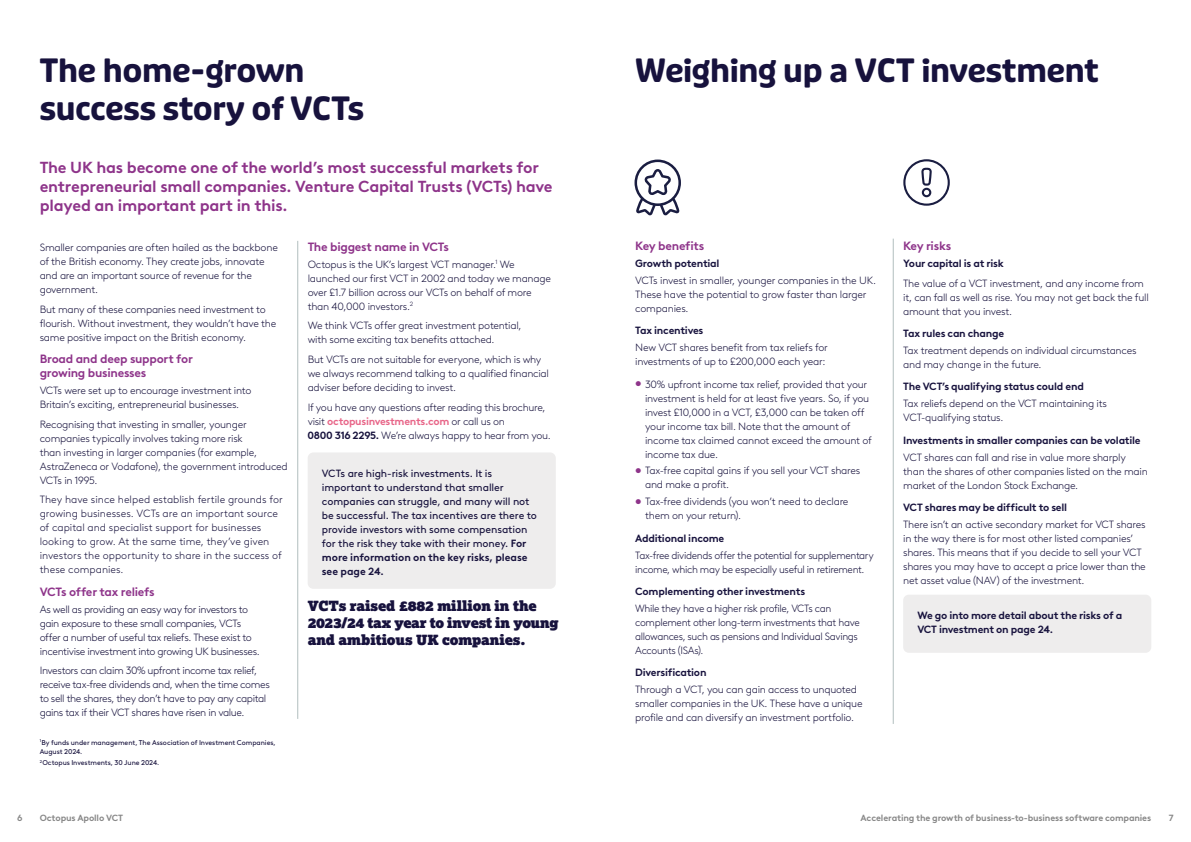
<style>
.page{position:relative;width:1191px;height:842px;background:#fff}
.page>*{position:absolute;margin:0;border:0;box-sizing:border-box;transform-origin:0 0}
.t1{font:700 32px/38px "Puffin Display Soft";letter-spacing:-.015em;color:#17123d}
.t2{font:700 16px/19px "Brown LL";letter-spacing:-.015em;color:#8e348a}
.t3{font:900 14px/17px "Lexia";letter-spacing:-.01em;color:#17123d}
.t4{font:700 12px/14px "Brown LL";letter-spacing:-.025em;color:#8e348a}
.t5{font:300 10.5px/14px "Brown LL";letter-spacing:-.025em;color:#17123d}
.t6{font:700 10.5px/14px "Brown LL";letter-spacing:-.025em;color:#17123d}
.t7{font:10.5px/14px "Brown LL";letter-spacing:-.01em;color:#17123d}
.t8{font:300 10.5px/14px "Brown LL";color:#17123d}
.t9{font:700 9px "Brown LL";letter-spacing:-.015em;color:#878787}
.t10{font:7px/9px "Brown LL";letter-spacing:-.005em;color:#17123d}
.s1{font-weight:700;color:#e86588}
.s2{font-weight:700}
.s3{color:#8e348a}
</style>
<div class="page">
<hr style="left:297px;top:241px;width:1px;height:478px;background:#b1bebe">
<div style="left:903px;top:595px;width:248px;height:58px;background:#eeeded;border-radius:6px"></div>
<hr style="left:893px;top:239px;width:1px;height:485px;background:#b1bebe">
<svg style="left:634px;top:160px;width:47px;height:55px"></svg>
<svg style="left:903px;top:159px;width:46px;height:47px"></svg>
<div style="left:308px;top:452px;width:248px;height:137px;background:#eeeded;border-radius:6px"></div>
<h1 class="t1" style="left:40px;top:53px;width:326px">The home-grown success story of VCTs</h1>
<h2 class="t2" style="left:40px;top:157px;width:514px">The UK has become one of the world’s most successful markets for entrepreneurial small companies. Venture Capital Trusts (VCTs) have played an important part in this.</h2>
<p class="t5" style="left:40px;top:240px;width:240px">Smaller companies are often hailed as the backbone of the British economy. They create jobs, innovate and are an important source of revenue for the government.</p>
<p class="t5" style="left:40px;top:301px;width:238px">But many of these companies need investment to flourish. Without investment, they wouldn’t have the same positive impact on the British economy.</p>
<p class="t4" style="left:40px;top:351px;width:155px">Broad and deep support for growing businesses</p>
<p class="t5" style="left:40px;top:383px;width:213px">VCTs were set up to encourage investment into<br>Britain’s exciting, entrepreneurial businesses.</p>
<p class="t5" style="left:40px;top:416px;width:250px">Recognising that investing in smaller, younger companies typically involves taking more risk<br>than investing in larger companies (for example, AstraZeneca or Vodafone), the government introduced VCTs in 1995.</p>
<p class="t8" style="left:40px;top:492px;width:244px">They have since helped establish fertile grounds for growing businesses. VCTs are an important source of capital and specialist support for businesses looking to grow. At the same time, they’ve given investors the opportunity to share in the success of these companies.</p>
<p class="t4" style="left:40px;top:583px;width:117px">VCTs offer tax reliefs</p>
<p class="t5" style="left:40px;top:601px;width:221px">As well as providing an easy way for investors to gain exposure to these small companies, VCTs offer a number of useful tax reliefs. These exist to incentivise investment into growing UK businesses.</p>
<p class="t5" style="left:40px;top:663px;width:232px">Investors can claim 30% upfront income tax relief, receive tax-free dividends and, when the time comes to sell the shares, they don’t have to pay any capital gains tax if their VCT shares have risen in value.</p>
<p class="t4" style="left:308px;top:239px;width:143px">The biggest name in VCTs</p>
<p class="t5" style="left:308px;top:256px;width:245px">Octopus is the UK’s largest VCT manager.<sup>1</sup> We launched our first VCT in 2002 and today we manage over £1.7 billion across our VCTs on behalf of more than 40,000 investors.<sup>2</sup></p>
<p class="t5" style="left:308px;top:318px;width:215px">We think VCTs offer great investment potential, with some exciting tax benefits attached.</p>
<p class="t5" style="left:308px;top:352px;width:243px">But VCTs are not suitable for everyone, which is why we always recommend talking to a qualified financial adviser before deciding to invest.</p>
<p class="t5" style="left:308px;top:399px;width:245px">If you have any questions after reading this brochure, visit <span class="s1">octopusinvestments.com</span> or call us on<br><span class="s2">0800 316 2295.</span> We’re always happy to hear from you.</p>
<p class="t7" style="left:322px;top:465px;width:217px">VCTs are high-risk investments. It is important to understand that smaller companies can struggle, and many will not be successful. The tax incentives are there to provide investors with some compensation for the risk they take with their money. <span class="s2">For more information on the key risks, please see page 24.</span></p>
<h3 class="t3" style="left:308px;top:597px;width:253px">VCTs raised £882 million in the<br>2023/24 tax year to invest in young and ambitious UK companies.</h3>
<p class="t10" style="left:40px;top:737px;width:237px"><sup>1</sup> By funds under management, The Association of Investment Companies,<br>August 2024.</p>
<p class="t10" style="left:40px;top:758px;width:121px"><sup>2</sup> Octopus Investments, 30 June 2024.</p>
<h1 class="t1" style="left:635px;top:53px;width:465px">Weighing up a VCT investment</h1>
<p class="t4" style="left:635px;top:238px;width:71px">Key benefits</p>
<p class="t6" style="left:635px;top:255px;width:86px">Growth potential</p>
<p class="t5" style="left:635px;top:272px;width:242px">VCTs invest in smaller, younger companies in the UK.<br>These have the potential to grow faster than larger companies.</p>
<p class="t6" style="left:635px;top:323px;width:70px">Tax incentives</p>
<p class="t5" style="left:635px;top:340px;width:194px">New VCT shares benefit from tax reliefs for investments of up to £200,000 each year:</p>
<p class="t5" style="left:645px;top:376px;width:228px;text-indent:-10px"><span class="s3">•</span> 30% upfront income tax relief, provided that your investment is held for at least five years. So, if you invest £10,000 in a VCT, £3,000 can be taken off your income tax bill. Note that the amount of income tax claimed cannot exceed the amount of income tax due.</p>
<p class="t5" style="left:645px;top:463px;width:217px;text-indent:-10px"><span class="s3">•</span> Tax-free capital gains if you sell your VCT shares and make a profit.</p>
<p class="t5" style="left:645px;top:494px;width:205px;text-indent:-10px"><span class="s3">•</span> Tax-free dividends (you won’t need to declare them on your return).</p>
<p class="t6" style="left:635px;top:530px;width:91px">Additional income</p>
<p class="t5" style="left:635px;top:547px;width:240px">Tax-free dividends offer the potential for supplementary income, which may be especially useful in retirement.</p>
<p class="t6" style="left:635px;top:583px;width:172px">Complementing other investments</p>
<p class="t5" style="left:635px;top:601px;width:226px">While they have a higher risk profile, VCTs can complement other long-term investments that have allowances, such as pensions and Individual Savings Accounts (ISAs).</p>
<p class="t6" style="left:635px;top:665px;width:73px">Diversification</p>
<p class="t5" style="left:635px;top:682px;width:229px">Through a VCT, you can gain access to unquoted smaller companies in the UK. These have a unique profile and can diversify an investment portfolio.</p>
<p class="t4" style="left:903px;top:238px;width:49px">Key risks</p>
<p class="t6" style="left:903px;top:255px;width:102px">Your capital is at risk</p>
<p class="t5" style="left:903px;top:275px;width:247px">The value of a VCT investment, and any income from it, can fall as well as rise. You may not get back the full amount that you invest.</p>
<p class="t6" style="left:903px;top:325px;width:103px">Tax rules can change</p>
<p class="t5" style="left:903px;top:343px;width:235px">Tax treatment depends on individual circumstances and may change in the future.</p>
<p class="t6" style="left:903px;top:379px;width:182px">The VCT’s qualifying status could end</p>
<p class="t5" style="left:903px;top:396px;width:205px">Tax reliefs depend on the VCT maintaining its<br>VCT-qualifying status.</p>
<p class="t6" style="left:903px;top:432px;width:239px">Investments in smaller companies can be volatile</p>
<p class="t5" style="left:903px;top:449px;width:246px">VCT shares can fall and rise in value more sharply than the shares of other companies listed on the main market of the London Stock Exchange.</p>
<p class="t6" style="left:903px;top:499px;width:165px">VCT shares may be difficult to sell</p>
<p class="t5" style="left:903px;top:517px;width:244px">There isn’t an active secondary market for VCT shares in the way there is for most other listed companies’ shares. This means that if you decide to sell your VCT shares you may have to accept a price lower than the net asset value (NAV) of the investment.</p>
<p class="t6" style="left:917px;top:607px;width:206px">We go into more detail about the risks of a<br>VCT investment on page 24.</p>
<p class="t9" style="left:17px;top:811px;width:7px">6</p>
<p class="t9" style="left:40px;top:811px;width:85px">Octopus Apollo VCT</p>
<p class="t9" style="left:860px;top:811px;width:292px">Accelerating the growth of business-to-business software companies</p>
<p class="t9" style="left:1168px;top:811px;width:6px">7</p>
</div>
